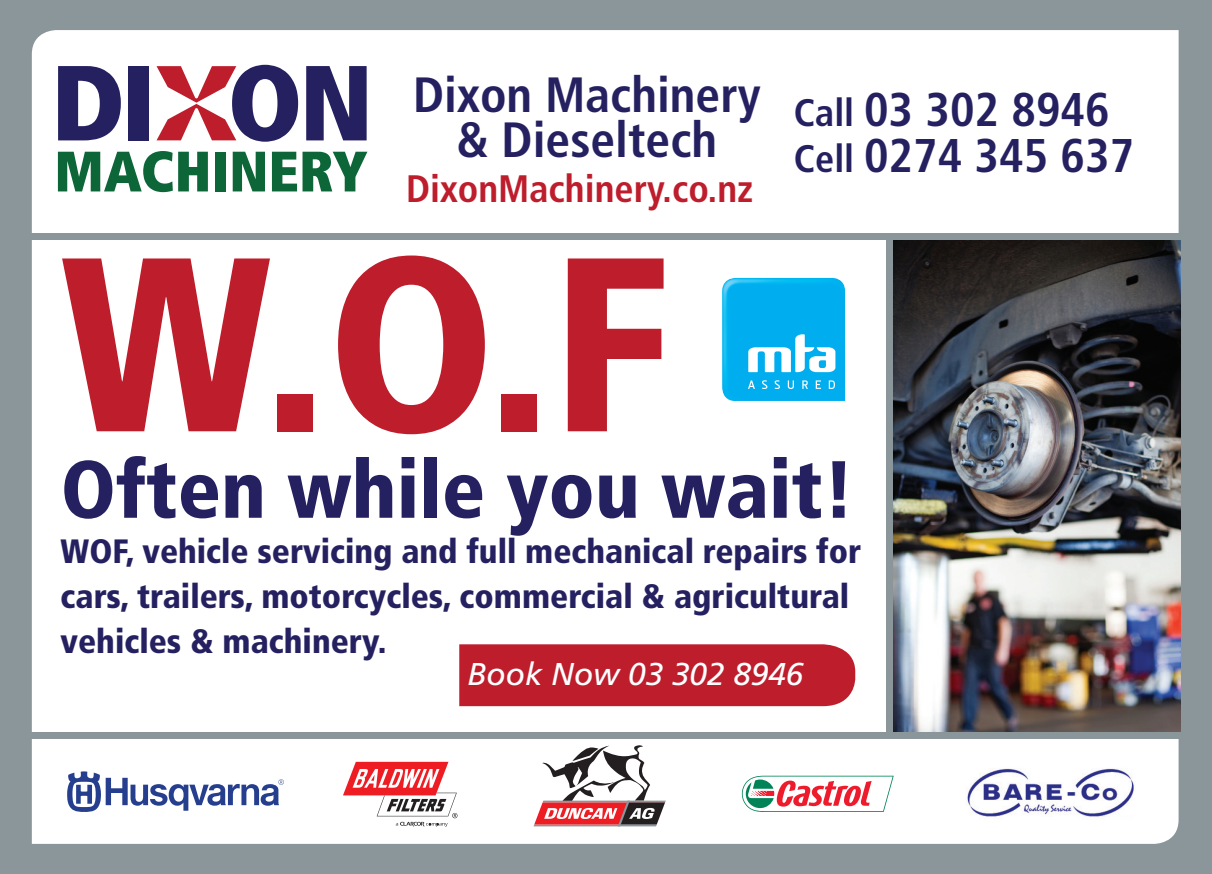
<style>
.page{position:relative;width:1212px;height:874px;background:#8a969a}
.page>*{position:absolute;margin:0;border:0;box-sizing:border-box;transform-origin:0 0}
.t1{font:900 condensed 247.5px "Frutiger LT Com";color:#be1d2c}
.t2{font:900 condensed 81px "Frutiger LT Com";color:#252161}
.t3{font:700 condensed 49.5px/45px "Frutiger LT Com";color:#252161;text-align:center}
.t4{font:700 condensed 47.25px "Frutiger LT Com";color:#252161}
.t5{font:700 condensed 38.25px "Frutiger LT Com";color:#be1d2c}
.t6{font:900 condensed 33.75px/45px "Frutiger LT Com";color:#252161}
.t7{font:italic 31.5px "Frutiger LT Com";color:#fff}
.s1{font-size:38.25px}
</style>
<div class="page">
<div style="left:32px;top:30px;width:1146px;height:814px;background:#fff"></div>
<img style="left:893px;top:239px;width:287px;height:493px">
<svg style="left:58px;top:151px;width:150px;height:41px;background:#6ea388"></svg>
<div style="left:215px;top:152px;width:11px;height:39px;background:#0c6638"></div>
<svg style="left:233px;top:152px;width:32px;height:39px"></svg>
<svg style="left:272px;top:152px;width:95px;height:39px;background:#6ba286"></svg>
<svg style="left:58px;top:66px;width:63px;height:74px;background:#625f8d"></svg>
<div style="left:129px;top:66px;width:20px;height:74px;background:#252161"></div>
<svg style="left:306px;top:66px;width:61px;height:74px;background:#585586"></svg>
<svg style="left:157px;top:65px;width:141px;height:77px;background:#b0879d"></svg>
<div style="left:11px;top:233px;width:1173px;height:6px;background:#8a969a"></div>
<div style="left:887px;top:233px;width:6px;height:502px;background:#8a969a"></div>
<div style="left:4px;top:732px;width:1203px;height:7px;background:#8a969a"></div>
<svg style="left:67px;top:771px;width:217px;height:41px;background:#b7bfd9"></svg>
<svg style="left:343px;top:762px;width:114px;height:65px;background:#e8a7a9"></svg>
<svg style="left:533px;top:745px;width:133px;height:81px;background:#c9aeaf"></svg>
<svg style="left:742px;top:776px;width:152px;height:36px;background:#ddbbb9"></svg>
<img style="left:965px;top:764px;width:171px;height:55px">
<img style="left:721px;top:278px;width:124px;height:123px">
<svg style="left:748px;top:380px;width:7px;height:9px"></svg>
<svg style="left:762px;top:380px;width:5px;height:9px"></svg>
<svg style="left:775px;top:380px;width:5px;height:9px"></svg>
<svg style="left:788px;top:380px;width:6px;height:9px"></svg>
<svg style="left:802px;top:380px;width:6px;height:9px"></svg>
<svg style="left:816px;top:380px;width:5px;height:9px"></svg>
<svg style="left:829px;top:380px;width:6px;height:9px"></svg>
<svg style="left:748px;top:334px;width:87px;height:38px;background:#79d4f6"></svg>
<div style="left:459px;top:644px;width:396px;height:62px;background:#be1d2c"></div>
<p class="t3" style="left:413px;top:72px;width:349px">Dixon Machinery &amp; Dieseltech</p>
<p class="t5" style="left:406px;top:166px;width:348px">DixonMachinery.co.nz</p>
<p class="t4" style="left:794px;top:82px;width:317px"><span class="s1">Call</span> 03 302 8946</p>
<p class="t4" style="left:794px;top:127px;width:342px"><span class="s1">Cell</span> 0274 345 637</p>
<p class="t1" style="left:61px;top:196px;width:611px">W.O.F</p>
<p class="t2" style="left:61px;top:441px;width:795px">Often while you wait!</p>
<p class="t6" style="left:61px;top:528px;width:802px">WOF, vehicle servicing and full mechanical repairs for cars, trailers, motorcycles, commercial &amp; agricultural vehicles &amp; machinery.</p>
<p class="t7" style="left:467px;top:655px;width:338px">Book Now 03 302 8946</p>
</div>
